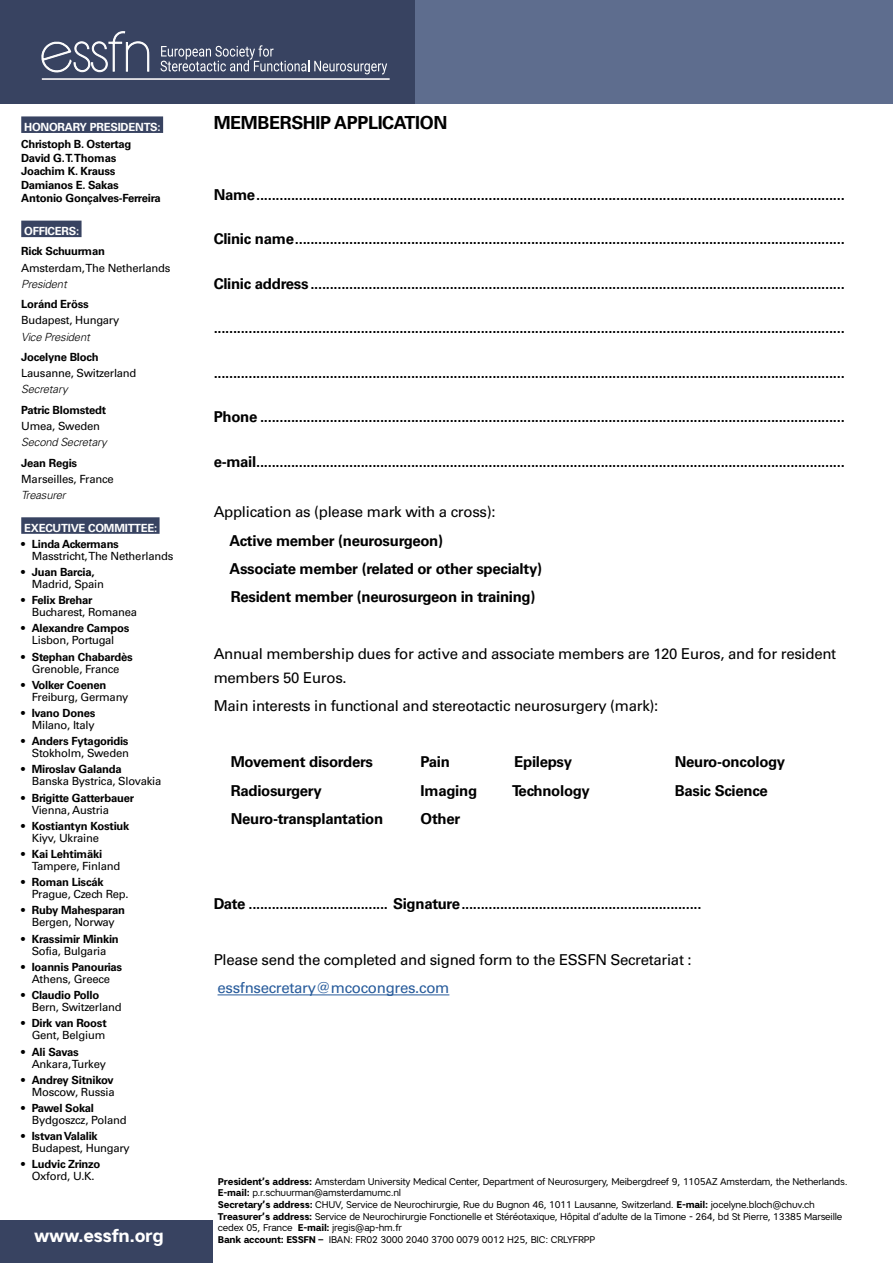
<style>
.page{position:relative;width:893px;height:1263px;background:#fff}
.page>*{position:absolute;margin:0;border:0;box-sizing:border-box;transform-origin:0 0}
.t1{font:700 18px "Univers";letter-spacing:-.02em;color:#000}
.t2{font:700 18px "Artico";letter-spacing:-.02em;color:#fff}
.t3{font:700 15px/28.2px "Univers";letter-spacing:-.02em;color:#000}
.t4{font:15px/24px "Univers";letter-spacing:-.02em;color:#000}
.t5{font:15px "Univers";letter-spacing:-.02em;color:#275b9b}
.t6{font:700 11.25px/13.5px "Univers";letter-spacing:-.02em;color:#000}
.t7{font:11.25px/12px "Univers";letter-spacing:-.02em;color:#000}
.t8{font:italic 300 11.25px "Univers";letter-spacing:-.02em;color:#000}
.t9{font:700 11.25px "Univers";letter-spacing:-.02em;color:#fff}
.t10{font:9.75px/11.7px "Artico";letter-spacing:-.02em;color:#000}
.s1{font-weight:700}
</style>
<div class="page">
<div style="left:0;top:0;width:415px;height:103px;background:#384361"></div>
<div style="left:415px;top:0;width:478px;height:103px;background:#5e6d8e"></div>
<svg style="left:41px;top:31px;width:108px;height:42px"></svg>
<svg style="left:161px;top:45px;width:226px;height:29px"></svg>
<hr style="left:42px;top:79px;width:348px;height:1px;background:#fff">
<div style="left:21px;top:116px;width:142px;height:17px;background:#384361"></div>
<div style="left:21px;top:221px;width:61px;height:16px;background:#384361"></div>
<div style="left:21px;top:517px;width:139px;height:17px;background:#384361"></div>
<div style="left:0;top:1220px;width:213px;height:43px;background:#384361"></div>
<hr style="left:218px;top:994px;width:231px;height:1px;background:#275b9b">
<p class="t1" style="left:214px;top:112px;width:235px">MEMBERSHIP APPLICATION</p>
<p class="t9" style="left:24px;top:120px;width:138px">HONORARY PRESIDENTS:</p>
<p class="t6" style="left:21px;top:138px;width:141px">Christoph B. Ostertag<br>David G. T. Thomas<br>Joachim K. Krauss<br>Damianos E. Sakas<br>Antonio Gonçalves-Ferreira</p>
<p class="t9" style="left:24px;top:224px;width:56px">OFFICERS:</p>
<p class="t6" style="left:21px;top:245px;width:85px">Rick Schuurman</p>
<p class="t7" style="left:21px;top:262px;width:151px">Amsterdam, The Netherlands</p>
<p class="t8" style="left:21px;top:277px;width:47px">President</p>
<p class="t6" style="left:21px;top:298px;width:69px">Loránd Eröss</p>
<p class="t7" style="left:21px;top:314px;width:100px">Budapest, Hungary</p>
<p class="t8" style="left:21px;top:330px;width:70px">Vice President</p>
<p class="t6" style="left:21px;top:350px;width:79px">Jocelyne Bloch</p>
<p class="t7" style="left:21px;top:367px;width:117px">Lausanne, Switzerland</p>
<p class="t8" style="left:21px;top:383px;width:48px">Secretary</p>
<p class="t6" style="left:21px;top:403px;width:86px">Patric Blomstedt</p>
<p class="t7" style="left:21px;top:420px;width:80px">Umea, Sweden</p>
<p class="t8" style="left:21px;top:435px;width:87px">Second Secretary</p>
<p class="t6" style="left:21px;top:456px;width:57px">Jean Regis</p>
<p class="t7" style="left:21px;top:473px;width:94px">Marseilles, France</p>
<p class="t8" style="left:21px;top:488px;width:46px">Treasurer</p>
<p class="t9" style="left:24px;top:521px;width:134px">EXECUTIVE COMMITTEE:</p>
<p class="t7" style="left:32px;top:538px;width:143px;text-indent:-10px">• <span class="s1">Linda Ackermans<br></span>Masstricht, The Netherlands</p>
<p class="t6" style="left:21px;top:565px;width:75px">• Juan Barcia,</p>
<p class="t7" style="left:32px;top:578px;width:74px">Madrid, Spain</p>
<p class="t6" style="left:21px;top:593px;width:73px">• Felix Brehar</p>
<p class="t7" style="left:32px;top:606px;width:107px">Bucharest, Romanea</p>
<p class="t6" style="left:21px;top:622px;width:110px">• Alexandre Campos</p>
<p class="t7" style="left:32px;top:634px;width:84px">Lisbon, Portugal</p>
<p class="t6" style="left:21px;top:650px;width:113px">• Stephan Chabardès</p>
<p class="t7" style="left:32px;top:663px;width:89px">Grenoble, France</p>
<p class="t6" style="left:21px;top:678px;width:87px">• Volker Coenen</p>
<p class="t7" style="left:32px;top:691px;width:98px">Freiburg, Germany</p>
<p class="t6" style="left:21px;top:706px;width:76px">• Ivano Dones</p>
<p class="t7" style="left:32px;top:719px;width:64px">Milano, Italy</p>
<p class="t6" style="left:21px;top:735px;width:109px">• Anders Fytagoridis</p>
<p class="t7" style="left:32px;top:747px;width:99px">Stokholm, Sweden</p>
<p class="t6" style="left:21px;top:763px;width:102px">• Miroslav Galanda</p>
<p class="t7" style="left:32px;top:775px;width:131px">Banska Bystrica, Slovakia</p>
<p class="t6" style="left:21px;top:791px;width:114px">• Brigitte Gatterbauer</p>
<p class="t7" style="left:32px;top:804px;width:79px">Vienna, Austria</p>
<p class="t6" style="left:21px;top:819px;width:110px">• Kostiantyn Kostiuk</p>
<p class="t7" style="left:32px;top:832px;width:69px">Kiyv, Ukraine</p>
<p class="t6" style="left:21px;top:847px;width:82px">• Kai Lehtimäki</p>
<p class="t7" style="left:32px;top:860px;width:90px">Tampere, Finland</p>
<p class="t6" style="left:21px;top:876px;width:84px">• Roman Liscák</p>
<p class="t7" style="left:32px;top:888px;width:98px">Prague, Czech Rep.</p>
<p class="t6" style="left:21px;top:904px;width:105px">• Ruby Mahesparan</p>
<p class="t7" style="left:32px;top:916px;width:85px">Bergen, Norway</p>
<p class="t6" style="left:21px;top:932px;width:99px">• Krassimir Minkin</p>
<p class="t7" style="left:32px;top:945px;width:76px">Sofia, Bulgaria</p>
<p class="t6" style="left:21px;top:960px;width:103px">• Ioannis Panourias</p>
<p class="t7" style="left:32px;top:973px;width:80px">Athens, Greece</p>
<p class="t6" style="left:21px;top:988px;width:79px">• Claudio Pollo</p>
<p class="t7" style="left:32px;top:1001px;width:91px">Bern, Switzerland</p>
<p class="t6" style="left:21px;top:1017px;width:87px">• Dirk van Roost</p>
<p class="t7" style="left:32px;top:1029px;width:75px">Gent, Belgium</p>
<p class="t6" style="left:21px;top:1045px;width:59px">• Ali Savas</p>
<p class="t7" style="left:32px;top:1057px;width:76px">Ankara, Turkey</p>
<p class="t6" style="left:21px;top:1073px;width:94px">• Andrey Sitnikov</p>
<p class="t7" style="left:32px;top:1086px;width:84px">Moscow, Russia</p>
<p class="t6" style="left:21px;top:1101px;width:74px">• Pawel Sokal</p>
<p class="t7" style="left:32px;top:1114px;width:96px">Bydgoszcz, Poland</p>
<p class="t6" style="left:21px;top:1129px;width:78px">• Istvan Valalik</p>
<p class="t7" style="left:32px;top:1142px;width:100px">Budapest, Hungary</p>
<p class="t6" style="left:21px;top:1158px;width:81px">• Ludvic Zrinzo</p>
<p class="t7" style="left:32px;top:1170px;width:64px">Oxford, U.K.</p>
<p class="t3" style="left:214px;top:180px;width:633px">Name........................................................................................................................................................</p>
<p class="t3" style="left:214px;top:225px;width:633px">Clinic name..............................................................................................................................................</p>
<p class="t3" style="left:214px;top:269px;width:633px">Clinic address ..........................................................................................................................................</p>
<p class="t3" style="left:214px;top:314px;width:633px">...................................................................................................................................................................</p>
<p class="t3" style="left:214px;top:358px;width:633px">...................................................................................................................................................................</p>
<p class="t3" style="left:214px;top:403px;width:633px">Phone .......................................................................................................................................................</p>
<p class="t3" style="left:214px;top:447px;width:633px">e-mail........................................................................................................................................................</p>
<p class="t4" style="left:214px;top:500px;width:283px">Application as (please mark with a cross):</p>
<p class="t3" style="left:230px;top:526px;width:314px">Active member (neurosurgeon)<br>Associate member (related or other specialty)<br>Resident member (neurosurgeon in training)</p>
<p class="t4" style="left:214px;top:641px;width:624px">Annual membership dues for active and associate members are 120 Euros, and for resident members 50 Euros.</p>
<p class="t4" style="left:214px;top:694px;width:446px">Main interests in functional and stereotactic neurosurgery (mark):</p>
<p class="t3" style="left:231px;top:748px;width:144px">Movement disorders</p>
<p class="t3" style="left:421px;top:748px;width:31px">Pain</p>
<p class="t3" style="left:514px;top:748px;width:59px">Epilepsy</p>
<p class="t3" style="left:675px;top:748px;width:112px">Neuro-oncology</p>
<p class="t3" style="left:231px;top:776px;width:93px">Radiosurgery</p>
<p class="t3" style="left:421px;top:776px;width:58px">Imaging</p>
<p class="t3" style="left:512px;top:776px;width:79px">Technology</p>
<p class="t3" style="left:675px;top:776px;width:95px">Basic Science</p>
<p class="t3" style="left:231px;top:804px;width:154px">Neuro-transplantation</p>
<p class="t3" style="left:421px;top:804px;width:41px">Other</p>
<p class="t3" style="left:214px;top:889px;width:489px">Date .................................... Signature..............................................................</p>
<p class="t4" style="left:214px;top:948px;width:480px">Please send the completed and signed form to the ESSFN Secretariat :</p>
<p class="t5" style="left:218px;top:979px;width:233px">essfnsecretary@mcocongres.com</p>
<p class="t10" style="left:218px;top:1175px;width:631px"><span class="s1">President’s address:</span> Amsterdam University Medical Center, Department of Neurosurgery, Meibergdreef 9, 1105AZ Amsterdam, the Netherlands.<br><span class="s1">E-mail:</span> p.r.schuurman@amsterdamumc.nl<br><span class="s1">Secretary’s address:</span> CHUV, Service de Neurochirurgie, Rue du Bugnon 46, 1011 Lausanne, Switzerland. <span class="s1">E-mail:</span> jocelyne.bloch@chuv.ch <span class="s1">Treasurer’s address:</span> Service de Neurochirurgie Fonctionelle et Stéréotaxique, Hôpital d’adulte de la Timone - 264, bd St Pierre, 13385 Marseille cedex 05, France <span class="s1">E-mail:</span> jregis@ap-hm.fr</p>
<p class="t2" style="left:34px;top:1224px;width:131px">www.essfn.org</p>
<p class="t10" style="left:218px;top:1233px;width:379px"><span class="s1">Bank account: ESSFN –</span> IBAN: FR02 3000 2040 3700 0079 0012 H25, BIC: CRLYFRPP</p>
</div>
